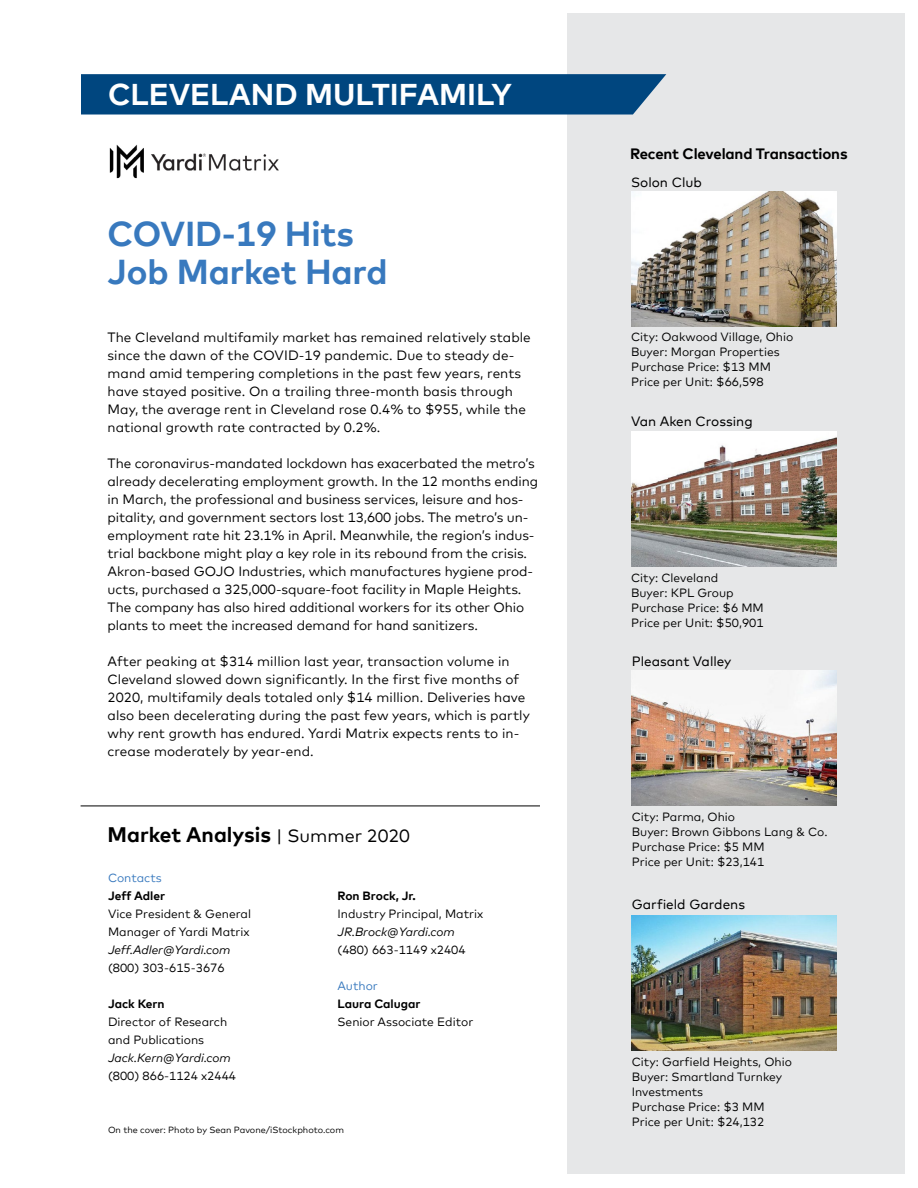
<style>
.page{position:relative;width:918px;height:1188px;background:#fff}
.page>*{position:absolute;margin:0;border:0;box-sizing:border-box;transform-origin:0 0}
.t1{font:700 34.5px/39px "Mark Offc Pro";letter-spacing:-.005em;color:#3879be}
.t2{font:700 30px "Mark Offc Pro";color:#fff}
.t3{font:700 21px "Mark Offc Pro";color:#000}
.t4{font:700 15px "Mark Offc Pro";letter-spacing:-.01em;color:#000}
.t5{font:13.5px/18px "Mark Offc Pro";letter-spacing:-.005em;color:#000}
.t6{font:13.5px "Mark Offc Pro";color:#000}
.t7{font:12px/15px "Mark Offc Pro";color:#000}
.t8{font:italic 12px "Mark Offc Pro";color:#000}
.t9{font:700 12px "Mark Offc Pro";color:#000}
.t10{font:12px "Mark Offc Pro";color:#3879be}
.t11{font:9px "Mark Offc Pro";color:#000}
.s1{font-weight:400;font-size:18px}
</style>
<div class="page">
<img style="left:110px;top:144px;width:169px;height:34px">
<div style="left:567px;top:14px;width:337px;height:1160px;background:#e6e7e8"></div>
<img style="left:632px;top:670px;width:205px;height:135px">
<img style="left:632px;top:915px;width:205px;height:135px">
<img style="left:631px;top:191px;width:205px;height:135px">
<img style="left:631px;top:432px;width:205px;height:135px">
<hr style="left:81px;top:806px;width:459px;height:1px;background:#000">
<svg style="left:81px;top:74px;width:585px;height:41px;background:#094c83"></svg>
<h2 class="t2" style="left:108px;top:71px;width:405px">CLEVELAND MULTIFAMILY</h2>
<h1 class="t1" style="left:108px;top:211px;width:281px">COVID-19 Hits<br>Job Market Hard</h1>
<p class="t5" style="left:108px;top:327px;width:425px">The Cleveland multifamily market has remained relatively stable since the dawn of the COVID-19 pandemic. Due to steady de&shy;mand amid tempering completions in the past few years, rents have stayed positive. On a trailing three-month basis through May, the average rent in Cleveland rose 0.4% to $955, while the national growth rate contracted by 0.2%.</p>
<p class="t5" style="left:108px;top:453px;width:432px">The coronavirus-mandated lockdown has exacerbated the metro’s already decelerating employment growth. In the 12 months ending in March, the professional and business services, leisure and hos&shy;pitality, and government sectors lost 13,600 jobs. The metro’s un&shy;employment rate hit 23.1% in April. Meanwhile, the region’s indus&shy;trial backbone might play a key role in its rebound from the crisis.<br>Akron-based GOJO Industries, which manufactures hygiene prod&shy;ucts, purchased a 325,000-square-foot facility in Maple Heights.<br>The company has also hired additional workers for its other Ohio plants to meet the increased demand for hand sanitizers.</p>
<p class="t5" style="left:108px;top:651px;width:424px">After peaking at $314 million last year, transaction volume in Cleveland slowed down significantly. In the first five months of 2020, multifamily deals totaled only $14 million. Deliveries have also been decelerating during the past few years, which is partly why rent growth has endured. Yardi Matrix expects rents to in&shy;crease moderately by year-end.</p>
<h3 class="t3" style="left:108px;top:818px;width:304px">Market Analysis <span class="s1">| Summer 2020</span></h3>
<p class="t10" style="left:108px;top:869px;width:55px">Contacts</p>
<p class="t9" style="left:108px;top:887px;width:59px">Jeff Adler</p>
<p class="t7" style="left:108px;top:904px;width:145px;line-height:18px">Vice President &amp; General<br>Manager of Yardi Matrix</p>
<p class="t8" style="left:108px;top:941px;width:124px">Jeff.Adler@Yardi.com</p>
<p class="t7" style="left:108px;top:959px;width:118px">(800) 303-615-3676</p>
<p class="t9" style="left:108px;top:995px;width:58px">Jack Kern</p>
<p class="t7" style="left:108px;top:1012px;width:121px;line-height:18px">Director of Research and Publications</p>
<p class="t8" style="left:108px;top:1049px;width:124px">Jack.Kern@Yardi.com</p>
<p class="t7" style="left:108px;top:1067px;width:130px">(800) 866-1124 x2444</p>
<p class="t9" style="left:338px;top:887px;width:80px">Ron Brock, Jr.</p>
<p class="t7" style="left:338px;top:905px;width:147px">Industry Principal, Matrix</p>
<p class="t8" style="left:338px;top:923px;width:119px">JR.Brock@Yardi.com</p>
<p class="t7" style="left:338px;top:941px;width:130px">(480) 663-1149 x2404</p>
<p class="t10" style="left:338px;top:977px;width:42px">Author</p>
<p class="t9" style="left:338px;top:995px;width:85px">Laura Calugar</p>
<p class="t7" style="left:338px;top:1013px;width:137px">Senior Associate Editor</p>
<p class="t11" style="left:108px;top:1123px;width:237px">On the cover: Photo by Sean Pavone/iStockphoto.com</p>
<p class="t4" style="left:630px;top:142px;width:219px">Recent Cleveland Transactions</p>
<p class="t6" style="left:631px;top:172px;width:72px">Solon Club</p>
<p class="t7" style="left:631px;top:328px;width:164px">City: Oakwood Village, Ohio<br>Buyer: Morgan Properties<br>Purchase Price: $13 MM<br>Price per Unit: $66,598</p>
<p class="t6" style="left:631px;top:411px;width:123px">Van Aken Crossing</p>
<p class="t7" style="left:631px;top:570px;width:134px">City: Cleveland<br>Buyer: KPL Group<br>Purchase Price: $6 MM<br>Price per Unit: $50,901</p>
<p class="t6" style="left:632px;top:651px;width:101px">Pleasant Valley</p>
<p class="t7" style="left:632px;top:808px;width:197px">City: Parma, Ohio<br>Buyer: Brown Gibbons Lang &amp; Co.<br>Purchase Price: $5 MM<br>Price per Unit: $23,141</p>
<p class="t6" style="left:632px;top:894px;width:115px">Garfield Gardens</p>
<p class="t7" style="left:632px;top:1053px;width:162px">City: Garfield Heights, Ohio<br>Buyer: Smartland Turnkey<br>Investments<br>Purchase Price: $3 MM<br>Price per Unit: $24,132</p>
</div>
